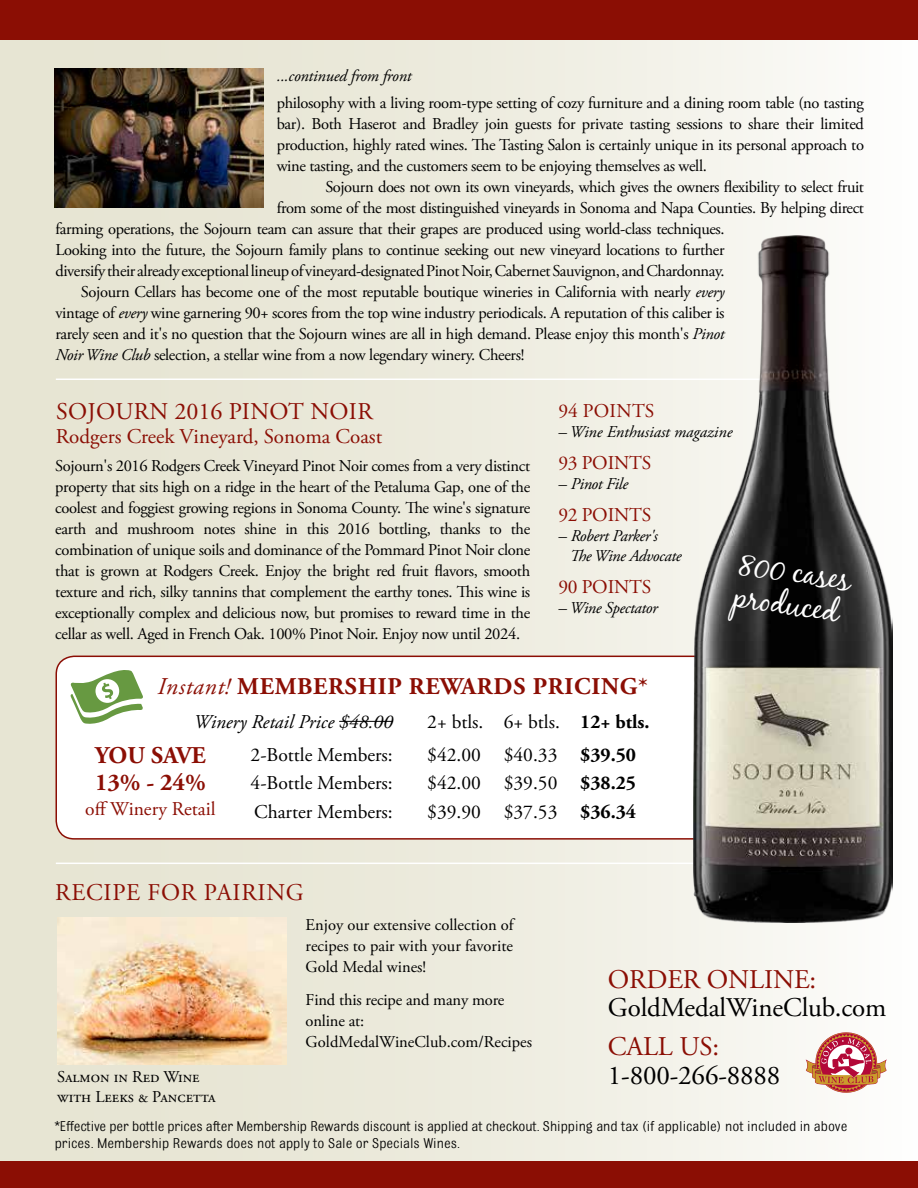
<style>
.page{position:relative;width:918px;height:1188px;background:#fff}
.page>*{position:absolute;margin:0;border:0;box-sizing:border-box;transform-origin:0 0}
.t1{font:31.5px/33px "Black Jack";color:#fff}
.t2{font:27px "Adobe Garamond Pro";letter-spacing:-.005em;color:#000}
.t3{font:27px "Adobe Garamond Pro";letter-spacing:-.005em;color:#8b0e04}
.t4{font:24px "Adobe Garamond Pro";letter-spacing:.015em;color:#8b0e04}
.t5{font:700 24px "Adobe Garamond Pro";letter-spacing:.03em;color:#8b0e04}
.t6{font:700 24px/27px "Adobe Garamond Pro";color:#8b0e04}
.t7{font:21px "Adobe Garamond Pro";letter-spacing:-.01em;color:#8b0e04}
.t8{font:19.5px "Adobe Garamond Pro";color:#000}
.t9{font:19.5px "Adobe Garamond Pro";letter-spacing:-.005em;color:#8b0e04}
.t10{font:italic 19.5px "Adobe Garamond Pro";color:#000}
.t11{font:19.5px "Adobe Garamond Pro";letter-spacing:.015em;color:#8b0e04}
.t12{font:16.5px/21px "Adobe Garamond Pro";letter-spacing:-.02em;color:#000;text-align:justify}
.t13{font:16.5px/21px "Adobe Garamond Pro";color:#000}
.t14{font:italic 16.5px/19.8px "Adobe Garamond Pro";letter-spacing:-.02em;color:#000}
.t15{font:italic 16.5px "Adobe Garamond Pro";color:#000}
.t16{font:15px/16.5px "Bulldog";color:#000}
.s1{font-style:italic}
.s2{font-weight:400;font-style:italic}
.s3{font-weight:700}
</style>
<div class="page">
<div style="left:0;top:0;width:918px;height:1174px;background:linear-gradient(to right,#e2e0cb,#fbfaf7)"></div>
<div style="left:56px;top:656px;width:693px;height:183px;background:#fff;border-radius:18px"></div>
<div style="left:56px;top:656px;width:694px;height:184px;border:2px solid #8b0e04;border-radius:18px"></div>
<div style="left:0;top:1161px;width:918px;height:27px;background:#8b0e04"></div>
<hr style="left:56px;top:379px;width:716px;height:1px;background:#fff">
<hr style="left:56px;top:863px;width:808px;height:1px;background:#fff">
<svg style="left:71px;top:670px;width:72px;height:54px"></svg>
<hr style="left:339px;top:721px;width:54px;height:1px;background:#000">
<svg style="left:806px;top:1032px;width:81px;height:61px"></svg>
<div style="left:0;top:0;width:918px;height:40px;background:#8b0e04"></div>
<img style="left:694px;top:235px;width:199px;height:688px">
<img style="left:55px;top:69px;width:208px;height:138px">
<img style="left:57px;top:918px;width:230px;height:146px">
<p class="t14" style="left:277px;top:66px;width:136px">...continued from front</p>
<p class="t12" style="left:277px;top:92px;width:589px">philosophy with a living room-type setting of cozy furniture and a dining room table (no tasting bar). Both Haserot and Bradley join guests for private tasting sessions to share their limited production, highly rated wines. The Tasting Salon is certainly unique in its personal approach to wine tasting, and the customers seem to be enjoying themselves as well.</p>
<p class="t12" style="left:326px;top:176px;width:540px">Sojourn does not own its own vineyards, which gives the owners flexibility to select fruit</p>
<p class="t12" style="left:277px;top:197px;width:589px">from some of the most distinguished vineyards in Sonoma and Napa Counties. By helping direct</p>
<p class="t12" style="left:55px;top:218px;width:671px">farming operations, the Sojourn team can assure that their grapes are produced using world-class techniques.</p>
<p class="t12" style="left:55px;top:239px;width:671px">Looking into the future, the Sojourn family plans to continue seeking out new vineyard locations to further</p>
<p class="t12" style="left:55px;top:260px;width:671px">diversify their already exceptional lineup of vineyard-designated Pinot Noir, Cabernet Sauvignon, and Chardonnay.</p>
<p class="t12" style="left:81px;top:281px;width:645px">Sojourn Cellars has become one of the most reputable boutique wineries in California with nearly <span class="s1">every</span></p>
<p class="t12" style="left:55px;top:302px;width:671px">vintage of <span class="s1">every</span> wine garnering 90+ scores from the top wine industry periodicals. A reputation of this caliber is</p>
<p class="t12" style="left:55px;top:323px;width:671px">rarely seen and it's no question that the Sojourn wines are all in high demand. Please enjoy this month's <span class="s1">Pinot</span></p>
<p class="t12" style="left:55px;top:344px;width:470px"><span class="s1">Noir Wine Club</span> selection, a stellar wine from a now legendary winery. Cheers!</p>
<h3 class="t4" style="left:56px;top:397px;width:318px">SOJOURN 2016 PINOT NOIR</h3>
<p class="t7" style="left:56px;top:424px;width:328px">Rodgers Creek Vineyard, Sonoma Coast</p>
<p class="t12" style="left:55px;top:456px;width:477px">Sojourn's 2016 Rodgers Creek Vineyard Pinot Noir comes from a very distinct property that sits high on a ridge in the heart of the Petaluma Gap, one of the coolest and foggiest growing regions in Sonoma County. The wine's signature earth and mushroom notes shine in this 2016 bottling, thanks to the combination of unique soils and dominance of the Pommard Pinot Noir clone that is grown at Rodgers Creek. Enjoy the bright red fruit flavors, smooth texture and rich, silky tannins that complement the earthy tones. This wine is exceptionally complex and delicious now, but promises to reward time in the cellar as well. Aged in French Oak. 100% Pinot Noir. Enjoy now until 2024.</p>
<p class="t11" style="left:558px;top:399px;width:98px">94 POINTS</p>
<p class="t15" style="left:558px;top:422px;width:176px">– Wine Enthusiast magazine</p>
<p class="t9" style="left:558px;top:451px;width:94px">93 POINTS</p>
<p class="t14" style="left:558px;top:474px;width:71px">– Pinot File</p>
<p class="t9" style="left:558px;top:503px;width:94px">92 POINTS</p>
<p class="t14" style="left:570px;top:526px;width:113px;text-indent:-11px">– Robert Parker's<br>The Wine Advocate</p>
<p class="t9" style="left:558px;top:575px;width:94px">90 POINTS</p>
<p class="t14" style="left:558px;top:598px;width:101px">– Wine Spectator</p>
<h1 class="t1" style="left:741px;top:546px;width:115px;rotate:8deg">800 cases produced</h1>
<h3 class="t5" style="left:158px;top:672px;width:492px"><span class="s2">Instant!</span> MEMBERSHIP REWARDS PRICING*</h3>
<p class="t10" style="left:194px;top:710px;width:201px">Winery Retail Price $48.00</p>
<p class="t8" style="left:427px;top:710px;width:224px">2+ btls. 6+ btls. <span class="s3">12+ btls.</span></p>
<p class="t8" style="left:251px;top:743px;width:144px">2-Bottle Members:</p>
<p class="t8" style="left:427px;top:743px;width:210px">$42.00 $40.33 <span class="s3">$39.50</span></p>
<p class="t8" style="left:251px;top:771px;width:144px">4-Bottle Members:</p>
<p class="t8" style="left:427px;top:771px;width:210px">$42.00 $39.50 <span class="s3">$38.25</span></p>
<p class="t8" style="left:254px;top:800px;width:140px">Charter Members:</p>
<p class="t8" style="left:427px;top:800px;width:210px">$39.90 $37.53 <span class="s3">$36.34</span></p>
<h3 class="t6" style="left:95px;top:742px;width:112px">YOU SAVE<br>13% - 24%</h3>
<p class="t9" style="left:85px;top:798px;width:132px">off Winery Retail</p>
<h3 class="t4" style="left:55px;top:878px;width:250px">RECIPE FOR PAIRING</h3>
<p class="t12" style="left:306px;top:914px;width:210px">Enjoy our extensive collection of recipes to pair with your favorite Gold Medal wines!</p>
<p class="t13" style="left:306px;top:989px;width:228px">Find this recipe and many more online at:<br>GoldMedalWineClub.com/Recipes</p>
<h2 class="t3" style="left:608px;top:963px;width:210px">ORDER ONLINE:</h2>
<h2 class="t2" style="left:608px;top:992px;width:280px">GoldMedalWineClub.com</h2>
<h2 class="t3" style="left:608px;top:1031px;width:113px">CALL US:</h2>
<h2 class="t2" style="left:608px;top:1059px;width:174px">1-800-266-8888</h2>
<p class="t16" style="left:55px;top:1118px;width:794px">*Effective per bottle prices after Membership Rewards discount is applied at checkout. Shipping and tax (if applicable) not included in above prices. Membership Rewards does not apply to Sale or Specials Wines.</p>
<p class="t13" style="left:57px;top:1068px;width:160px;line-height:19.8px">Salmon in Red Wine with Leeks &amp; Pancetta</p>
</div>
